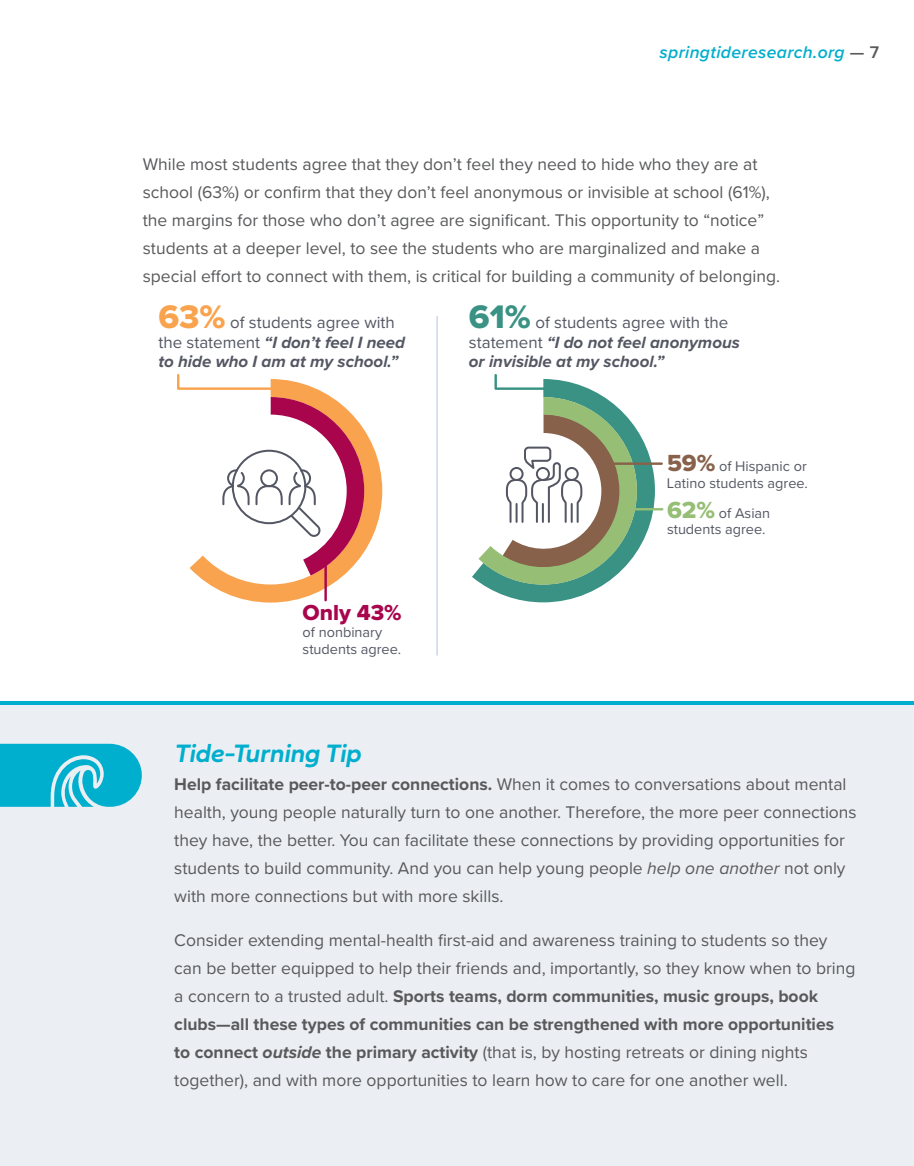
<style>
.page{position:relative;width:914px;height:1166px;background:#fff}
.page>*{position:absolute;margin:0;border:0;box-sizing:border-box;transform-origin:0 0}
.t1{font:italic 600 26.25px "Fieldwork";color:#00aecd}
.t2{font:22.57px "Proxima Nova Extrabld";color:#a8054c}
.t3{font:17.5px/28px "Proxima Nova";color:#58595b}
.t4{font:italic 600 17.5px "Proxima Nova";letter-spacing:.02em;color:#00aecd}
.t5{font:italic 700 16.97px/19.2px "Proxima Nova";color:#545763}
.t6{font:14.53px/17px "Proxima Nova";color:#545763}
.s1{font-style:normal;color:#58595b}
.s2{font-family:"Proxima Nova Extrabld";font-weight:400;font-style:normal;font-size:33.77px;color:#f9a34e}
.s3{font-weight:400;font-style:normal}
.s4{font-family:"Proxima Nova Extrabld";font-weight:400;font-style:normal;font-size:33.77px;color:#399284}
.s5{font-family:"Proxima Nova Extrabld";font-size:24.15px;color:#88614b}
.s6{font-family:"Proxima Nova Extrabld";font-size:24.15px;color:#96be75}
.s7{font-weight:700}
.s8{font-style:italic}
.s9{font-weight:700;font-style:italic}
</style>
<div class="page">
<div style="left:0;top:701px;width:914px;height:465px;background:#ebeff3"></div>
<svg style="left:0;top:743px;width:142px;height:63px;background:#27b8d3"></svg>
<svg style="left:190px;top:379px;width:192px;height:223px"></svg>
<svg style="left:221px;top:397px;width:143px;height:178px"></svg>
<hr style="left:436px;top:316px;width:2px;height:339px;background:#cedbea">
<hr style="left:623px;top:508px;width:39px;height:2px;background:#96be75">
<hr style="left:601px;top:462px;width:60px;height:3px;background:#88614b">
<hr style="left:324px;top:559px;width:3px;height:41px;background:#a8054c">
<svg style="left:177px;top:374px;width:99px;height:17px"></svg>
<svg style="left:472px;top:374px;width:183px;height:228px"></svg>
<hr style="left:0;top:701px;width:914px;height:4px;background:#00aecd">
<p class="t4" style="left:659px;top:39px;width:221px">springtideresearch.org <span class="s1">— 7</span></p>
<p class="t3" style="left:143px;top:149px;width:638px">While most students agree that they don’t feel they need to hide who they are at school (63%) or confirm that they don’t feel anonymous or invisible at school (61%), the margins for those who don’t agree are significant. This opportunity to “notice” students at a deeper level, to see the students who are marginalized and make a special effort to connect with them, is critical for building a community of belonging.</p>
<p class="t5" style="left:158px;top:313px;width:248px"><span class="s2">63%</span> <span class="s3">of students agree with the statement</span> “I don’t feel I need to hide who I am at my school.”</p>
<p class="t2" style="left:302px;top:595px;width:101px">Only 43%</p>
<p class="t6" style="left:302px;top:623px;width:100px">of nonbinary students agree.</p>
<p class="t5" style="left:469px;top:313px;width:272px"><span class="s4">61%</span> <span class="s3">of students agree with the statement</span> “I do not feel anonymous or invisible at my school.”</p>
<p class="t6" style="left:667px;top:457px;width:142px"><span class="s5">59%</span> of Hispanic or<br>Latino students agree.</p>
<p class="t6" style="left:667px;top:503px;width:105px"><span class="s6">62%</span> of Asian students agree.</p>
<h1 class="t1" style="left:174px;top:732px;width:188px">Tide-Turning Tip</h1>
<p class="t3" style="left:174px;top:769px;width:684px"><span class="s7">Help facilitate peer-to-peer connections.</span> When it comes to conversations about mental health, young people naturally turn to one another. Therefore, the more peer connections they have, the better. You can facilitate these connections by providing opportunities for students to build community. And you can help young people <span class="s8">help one another</span> not only with more connections but with more skills.</p>
<p class="t3" style="left:174px;top:925px;width:682px">Consider extending mental-health first-aid and awareness training to students so they can be better equipped to help their friends and, importantly, so they know when to bring a concern to a trusted adult. <span class="s7">Sports teams, dorm communities, music groups, book clubs—all these types of communities can be strengthened with more opportunities<br>to connect</span> <span class="s9">outside</span> <span class="s7">the primary activity</span> (that is, by hosting retreats or dining nights together), and with more opportunities to learn how to care for one another well.</p>
</div>
